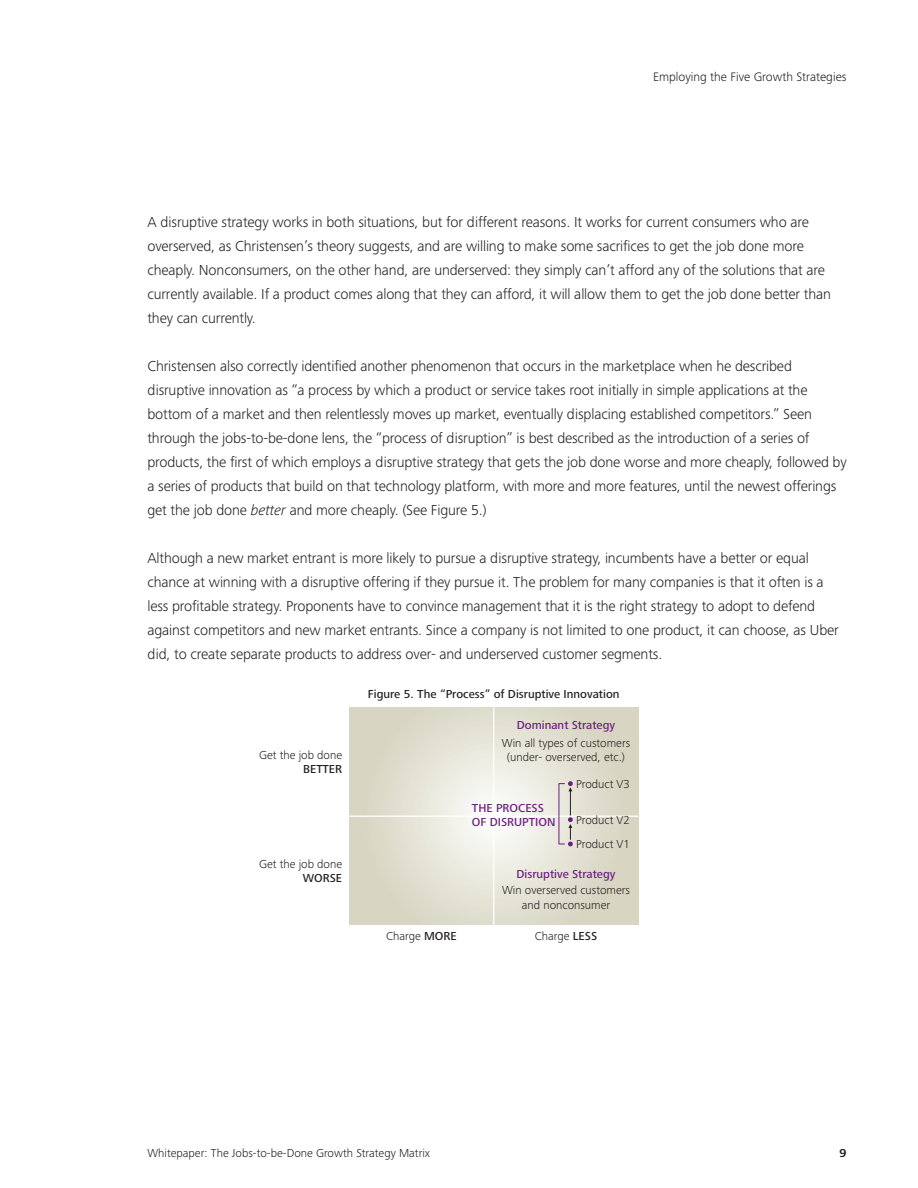
<style>
.page{position:relative;width:918px;height:1188px;background:#fff}
.page>*{position:absolute;margin:0;border:0;box-sizing:border-box;transform-origin:0 0}
.t1{font:300 15px/24px "Frutiger Next Pro";letter-spacing:-.01em;color:#231f20}
.Top_left_header{font:300 12.75px "Frutiger Next Pro";color:#231f20}
.Foot_note{font:300 12px/14.4px "Frutiger Next Pro";color:#231f20;text-align:center}
.Foot_note-2{font:500 12px/14.4px "Frutiger Next Pro";color:#6b1f7e}
.Foot_note-3{font:500 12px "Frutiger Next Pro";color:#231f20}
.t2{font:700 12px "Frutiger Next Pro";color:#231f20}
.s1{font-style:italic}
.s2{font-weight:500}
</style>
<div class="page">
<svg style="left:349px;top:708px;width:289px;height:217px;background:#e2e0d2"></svg>
<hr style="left:349px;top:816px;width:289px;height:1px;background:#fff">
<hr style="left:493px;top:708px;width:1px;height:217px;background:#fff">
<svg style="left:559px;top:781px;width:14px;height:65px"></svg>
<p class="Top_left_header" style="left:653px;top:69px;width:195px">Employing the Five Growth Strategies</p>
<p class="t1" style="left:147px;top:210px;width:685px">A disruptive strategy works in both situations, but for different reasons. It works for current consumers who are overserved, as Christensen’s theory suggests, and are willing to make some sacrifices to get the job done more cheaply. Nonconsumers, on the other hand, are underserved: they simply can’t afford any of the solutions that are currently available. If a product comes along that they can afford, it will allow them to get the job done better than they can currently.</p>
<p class="t1" style="left:147px;top:354px;width:701px">Christensen also correctly identified another phenomenon that occurs in the marketplace when he described disruptive innovation as “a process by which a product or service takes root initially in simple applications at the bottom of a market and then relentlessly moves up market, eventually displacing established competitors.” Seen through the jobs-to-be-done lens, the “process of disruption” is best described as the introduction of a series of products, the first of which employs a disruptive strategy that gets the job done worse and more cheaply, followed by a series of products that build on that technology platform, with more and more features, until the newest offerings get the job done <span class="s1">better</span> and more cheaply. (See Figure 5.)</p>
<p class="t1" style="left:147px;top:546px;width:693px">Although a new market entrant is more likely to pursue a disruptive strategy, incumbents have a better or equal chance at winning with a disruptive offering if they pursue it. The problem for many companies is that it often is a less profitable strategy. Proponents have to convince management that it is the right strategy to adopt to defend against competitors and new market entrants. Since a company is not limited to one product, it can choose, as Uber did, to create separate products to address over- and underserved customer segments.</p>
<p class="Foot_note-3" style="left:368px;top:687px;width:253px">Figure 5. The “Process” of Disruptive Innovation</p>
<p class="Foot_note" style="left:259px;top:747px;width:85px">Get the job done</p>
<p class="Foot_note-3" style="left:303px;top:762px;width:40px">BETTER</p>
<p class="Foot_note" style="left:259px;top:857px;width:85px">Get the job done</p>
<p class="Foot_note-3" style="left:303px;top:872px;width:41px">WORSE</p>
<p class="Foot_note-2" style="left:517px;top:718px;width:100px">Dominant Strategy</p>
<p class="Foot_note" style="left:502px;top:736px;width:130px">Win all types of customers (under- overserved, etc.)</p>
<p class="Foot_note-2" style="left:472px;top:801px;width:85px">THE PROCESS<br>OF DISRUPTION</p>
<p class="Foot_note" style="left:576px;top:777px;width:55px">Product V3</p>
<p class="Foot_note" style="left:576px;top:813px;width:55px">Product V2</p>
<p class="Foot_note" style="left:576px;top:837px;width:55px">Product V1</p>
<p class="Foot_note-2" style="left:517px;top:867px;width:100px">Disruptive Strategy</p>
<p class="Foot_note" style="left:502px;top:883px;width:130px">Win overserved customers and nonconsumer</p>
<p class="Foot_note" style="left:386px;top:929px;width:72px">Charge <span class="s2">MORE</span></p>
<p class="Foot_note" style="left:535px;top:929px;width:64px">Charge <span class="s2">LESS</span></p>
<p class="Foot_note" style="left:147px;top:1145px;width:284px">Whitepaper: The Jobs-to-be-Done Growth Strategy Matrix</p>
<p class="t2" style="left:839px;top:1146px;width:9px">9</p>
</div>
